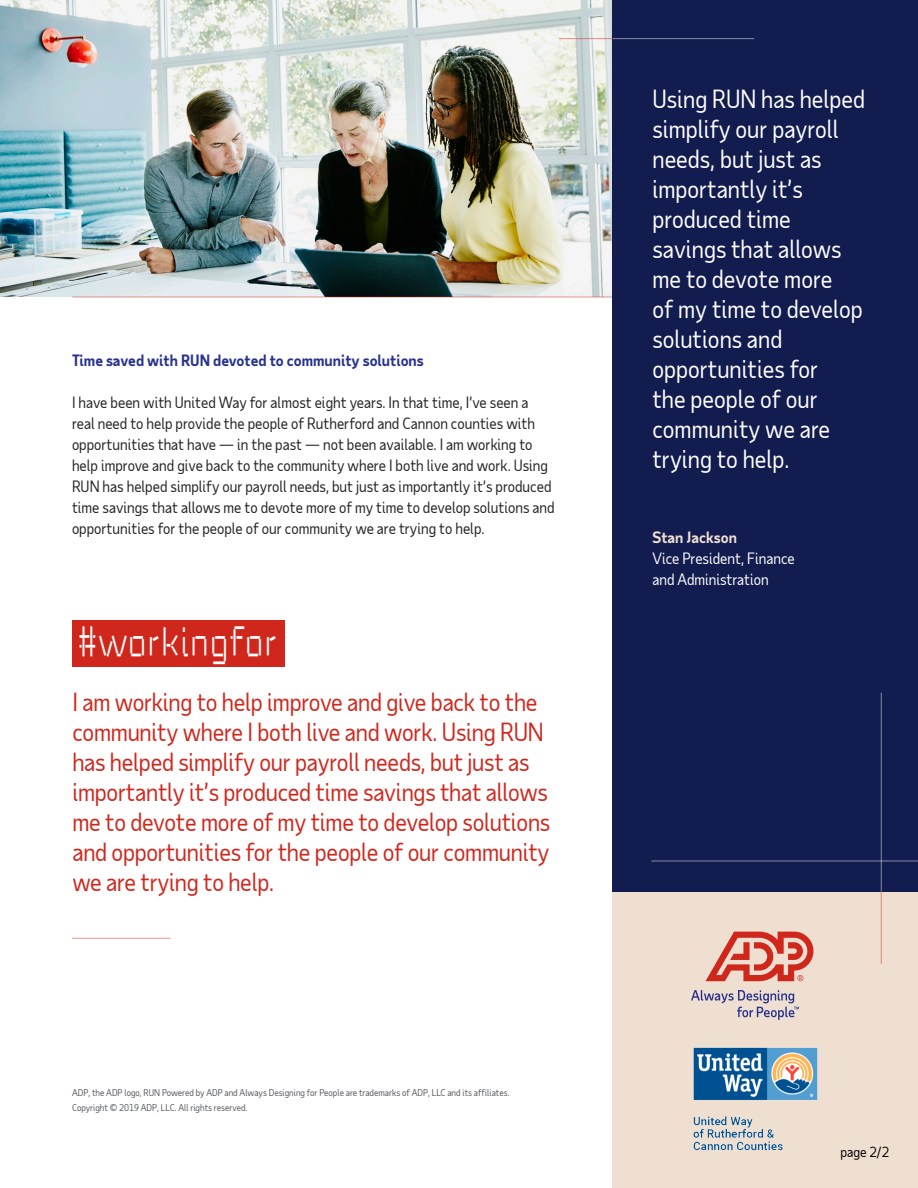
<style>
.page{position:relative;width:918px;height:1188px;background:#fff}
.page>*{position:absolute;margin:0;border:0;box-sizing:border-box;transform-origin:0 0}
.First-level_heading{font:39px "Taub Display 90";color:#fff}
.Accent_-_quote{font:24px/30px "Taub Sans";letter-spacing:-.01em;color:#d0271d}
.Accent_-_quote-2{font:24px/30px "Taub Sans";color:#fff}
.Body{font:15px/21px "Taub Sans";color:#222}
.Body-2{font:15px/21px "Taub Sans";color:#fff}
.Second-level_heading{font:700 15px "Taub Sans";color:#26328c}
.Body-3{font:13.5px "Taub Sans";color:#000}
.t1{font:9px/15px "Taub Sans";color:#54565a}
.s1{font-weight:700;color:#efdfd1}
</style>
<div class="page">
<img style="left:0;top:0;width:613px;height:297px">
<div style="left:613px;top:872px;width:305px;height:316px;background:#efdfd1"></div>
<svg style="left:705px;top:932px;width:108px;height:49px"></svg>
<svg style="left:691px;top:990px;width:108px;height:30px"></svg>
<img style="left:693px;top:1047px;width:125px;height:104px">
<hr style="left:72px;top:297px;width:541px;height:1px;background:#d0271d">
<div style="left:613px;top:0;width:305px;height:892px;background:#121c4e"></div>
<hr style="left:559px;top:38px;width:54px;height:1px;background:#d0271d">
<hr style="left:613px;top:38px;width:141px;height:1px;background:#fff">
<hr style="left:881px;top:892px;width:1px;height:72px;background:#d0271d">
<hr style="left:881px;top:693px;width:1px;height:199px;background:#fff">
<hr style="left:651px;top:861px;width:267px;height:1px;background:#fff">
<div style="left:72px;top:620px;width:213px;height:46px;background:#d0271d"></div>
<hr style="left:72px;top:938px;width:99px;height:1px;background:#d0271d">
<p class="Second-level_heading" style="left:72px;top:351px;width:353px">Time saved with RUN devoted to community solutions</p>
<p class="Body" style="left:72px;top:392px;width:484px">I have been with United Way for almost eight years. In that time, I’ve seen a real need to help provide the people of Rutherford and Cannon counties with opportunities that have — in the past — not been available. I am working to help improve and give back to the community where I both live and work. Using RUN has helped simplify our payroll needs, but just as importantly it’s produced time savings that allows me to devote more of my time to develop solutions and opportunities for the people of our community we are trying to help.</p>
<p class="First-level_heading" style="left:77px;top:616px;width:202px">#workingfor</p>
<p class="Accent_-_quote" style="left:72px;top:687px;width:479px">I am working to help improve and give back to the community where I both live and work. Using RUN has helped simplify our payroll needs, but just as importantly it’s produced time savings that allows me to devote more of my time to develop solutions and opportunities for the people of our community we are trying to help.</p>
<p class="t1" style="left:72px;top:1085px;width:439px">ADP, the ADP logo, RUN Powered by ADP and Always Designing for People are trademarks of ADP, LLC and its affiliates.<br>Copyright © 2019 ADP, LLC. All rights reserved.</p>
<p class="Accent_-_quote-2" style="left:652px;top:84px;width:214px">Using RUN has helped simplify our payroll needs, but just as importantly it’s produced time savings that allows me to devote more<br>of my time to develop solutions and opportunities for<br>the people of our community we are trying to help.</p>
<p class="Body-2" style="left:652px;top:527px;width:144px"><span class="s1">Stan Jackson<br></span>Vice President, Finance and Administration</p>
<p class="Body-3" style="left:841px;top:1143px;width:50px">page 2/2</p>
</div>
